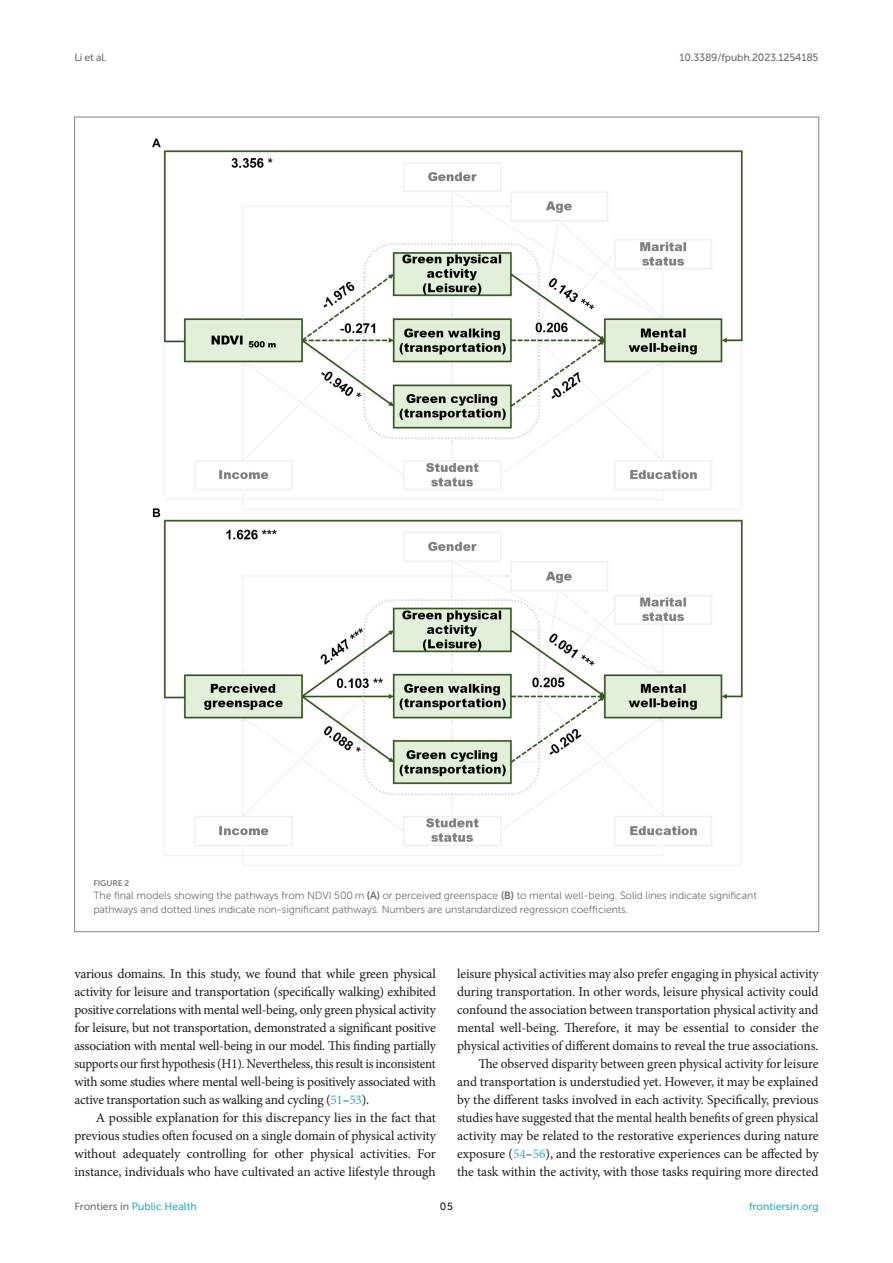
<style>
.page{position:relative;width:893px;height:1263px;background:#fff}
.page>*{position:absolute;margin:0;border:0;box-sizing:border-box;transform-origin:0 0}
.TEXT{font:13.5px/18px "Minion Pro";letter-spacing:-.005em;color:#1b1c1b;text-align:justify}
.TEXT_FLUSH{font:13.5px/18px "Minion Pro";letter-spacing:-.02em;color:#1b1c1b;text-align:justify}
.FIG_LEG{font:10.5px/13.5px "Museo Sans 300";letter-spacing:-.01em;color:#706f70}
.t1{font:10.5px "Museo Sans 500";color:#1db5c3}
.t2{font:10.5px "Museo Sans 500";letter-spacing:-.015em;color:#706f70}
.t3{font:10.5px "Museo Sans 500";color:#1b1c1b}
.FIG_HD{font:8.25px "Museo Sans 700";letter-spacing:-.01em;color:#7e7f7f}
.s1{font-family:"Museo Sans 700"}
.s2{color:#1db5c3}
.s3{color:#706f70}
</style>
<div class="page">
<img style="left:152px;top:138px;width:591px;height:728px">
<p class="t2" style="left:74px;top:51px;width:34px">Li et al.</p>
<p class="t2" style="left:680px;top:51px;width:140px">10.3389/fpubh.2023.1254185</p>
<p class="FIG_HD" style="left:94px;top:878px;width:37px">FIGURE 2</p>
<p class="FIG_LEG" style="left:94px;top:889px;width:665px">The final models showing the pathways from NDVI 500 m <span class="s1">(A)</span> or perceived greenspace <span class="s1">(B)</span> to mental well-being. Solid lines indicate significant pathways and dotted lines indicate non-significant pathways. Numbers are unstandardized regression coefficients.</p>
<p class="TEXT_FLUSH" style="left:74px;top:965px;width:363px">various domains. In this study, we found that while green physical activity for leisure and transportation (specifically walking) exhibited positive correlations with mental well-being, only green physical activity for leisure, but not transportation, demonstrated a significant positive association with mental well-being in our model. This finding partially supports our first hypothesis (H1). Nevertheless, this result is inconsistent with some studies where mental well-being is positively associated with active transportation such as walking and cycling (<span class="s2">51</span>–<span class="s2">53</span>).</p>
<p class="TEXT" style="left:74px;top:1109px;width:363px;text-indent:21px">A possible explanation for this discrepancy lies in the fact that previous studies often focused on a single domain of physical activity without adequately controlling for other physical activities. For instance, individuals who have cultivated an active lifestyle through</p>
<p class="TEXT" style="left:457px;top:965px;width:363px">leisure physical activities may also prefer engaging in physical activity during transportation. In other words, leisure physical activity could confound the association between transportation physical activity and mental well-being. Therefore, it may be essential to consider the physical activities of different domains to reveal the true associations.</p>
<p class="TEXT" style="left:457px;top:1055px;width:363px;text-indent:21px">The observed disparity between green physical activity for leisure and transportation is understudied yet. However, it may be explained by the different tasks involved in each activity. Specifically, previous studies have suggested that the mental health benefits of green physical activity may be related to the restorative experiences during nature exposure (<span class="s2">54</span>–<span class="s2">56</span>), and the restorative experiences can be affected by the task within the activity, with those tasks requiring more directed</p>
<p class="t1" style="left:74px;top:1200px;width:124px"><span class="s3">Frontiers in</span> Public Health</p>
<p class="t3" style="left:440px;top:1200px;width:14px">05</p>
<p class="t1" style="left:749px;top:1200px;width:71px">frontiersin.org</p>
</div>
